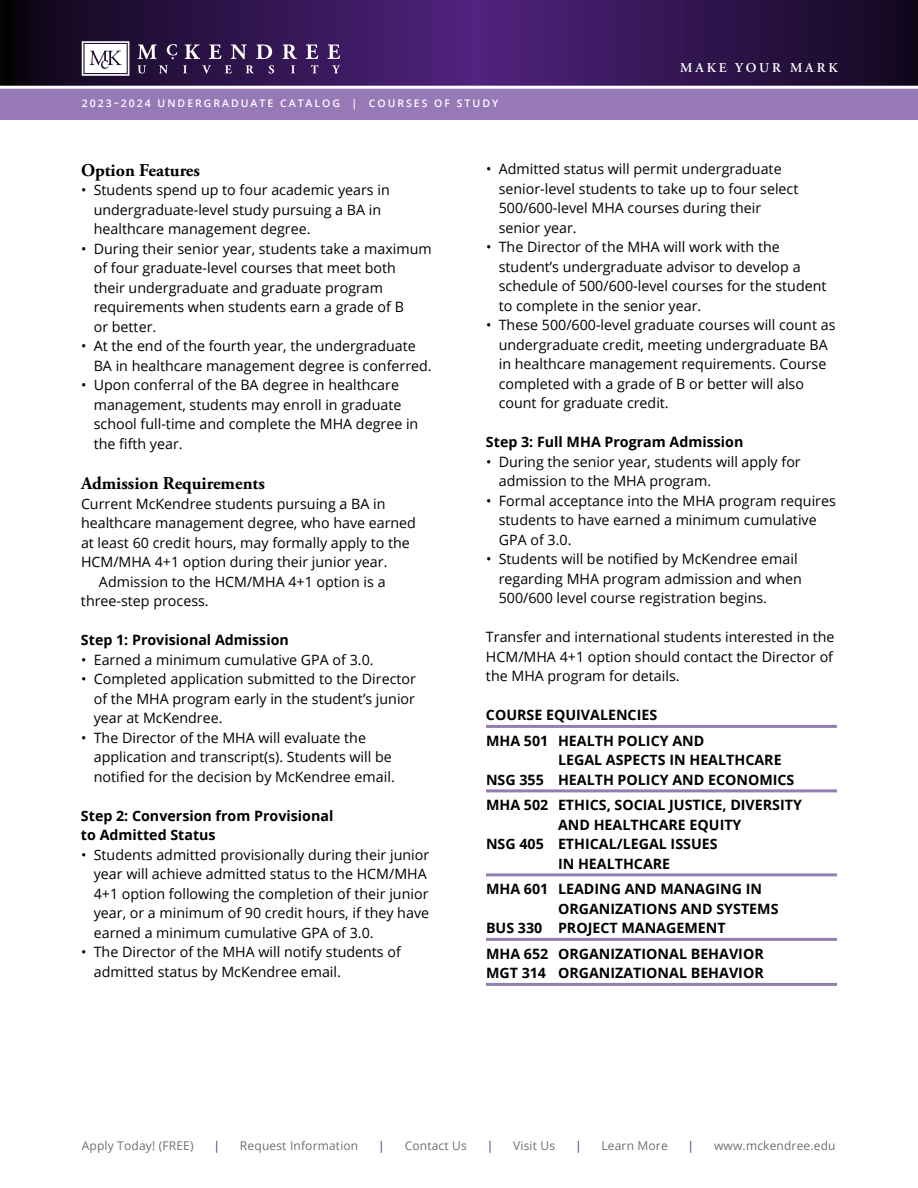
<style>
.page{position:relative;width:918px;height:1188px;background:#fff}
.page>*{position:absolute;margin:0;border:0;box-sizing:border-box;transform-origin:0 0}
.Body_Subs_Bold{font:700 18px "Adobe Garamond Pro";color:#000}
.Body_9_5{font:14.25px/19.5px "Open Sans";color:#000}
.CourseTabsHeadsBold{font:700 14.25px/19.5px "Open Sans";color:#000}
.BodyBold{font:700 14.25px/19.5px "Open Sans";color:#000}
.t1{font:600 13.5px "Adobe Garamond Pro";letter-spacing:.215em;color:#fff}
.t2{font:12px "Open Sans";letter-spacing:.015em;color:#6d6e71}
.t3{font:12px "Open Sans";color:#522380}
.t4{font:600 10.5px "Open Sans";letter-spacing:.19em;color:#fff}
</style>
<div class="page">
<div style="left:0;top:86px;width:918px;height:34px;background:#9879b7"></div>
<svg style="left:0;top:0;width:918px;height:86px;background:#30154c"></svg>
<svg style="left:82px;top:41px;width:47px;height:35px"></svg>
<svg style="left:138px;top:44px;width:19px;height:15px"></svg>
<svg style="left:185px;top:44px;width:15px;height:15px"></svg>
<svg style="left:209px;top:44px;width:12px;height:15px"></svg>
<svg style="left:231px;top:44px;width:16px;height:15px"></svg>
<svg style="left:256px;top:44px;width:16px;height:15px"></svg>
<svg style="left:283px;top:44px;width:14px;height:15px"></svg>
<svg style="left:306px;top:44px;width:12px;height:15px"></svg>
<svg style="left:327px;top:44px;width:13px;height:15px"></svg>
<svg style="left:138px;top:65px;width:8px;height:9px"></svg>
<svg style="left:159px;top:65px;width:9px;height:8px"></svg>
<svg style="left:183px;top:65px;width:4px;height:8px"></svg>
<svg style="left:202px;top:65px;width:9px;height:9px"></svg>
<svg style="left:225px;top:65px;width:7px;height:8px"></svg>
<svg style="left:246px;top:65px;width:8px;height:8px"></svg>
<svg style="left:269px;top:65px;width:5px;height:9px"></svg>
<svg style="left:291px;top:65px;width:4px;height:8px"></svg>
<svg style="left:311px;top:65px;width:7px;height:8px"></svg>
<svg style="left:332px;top:65px;width:8px;height:8px"></svg>
<svg style="left:167px;top:44px;width:10px;height:15px"></svg>
<hr style="left:0;top:86px;width:918px;height:3px;background:#fff">
<hr style="left:486px;top:725px;width:351px;height:3px;background:#937db1">
<hr style="left:486px;top:789px;width:351px;height:3px;background:#937db1">
<hr style="left:486px;top:873px;width:351px;height:3px;background:#937db1">
<hr style="left:486px;top:938px;width:351px;height:3px;background:#937db1">
<hr style="left:486px;top:983px;width:351px;height:3px;background:#937db1">
<p class="t4" style="left:82px;top:96px;width:418px">2023–2024 UNDERGRADUATE CATALOG | COURSES OF STUDY</p>
<p class="t1" style="left:680px;top:60px;width:159px">MAKE YOUR MARK</p>
<p class="Body_Subs_Bold" style="left:81px;top:160px;width:120px">Option Features</p>
<p class="Body_9_5" style="left:94px;top:180px;width:298px;text-indent:-13px">• Students spend up to four academic years in undergraduate-level study pursuing a BA in healthcare management degree.</p>
<p class="Body_9_5" style="left:94px;top:239px;width:339px;text-indent:-13px">• During their senior year, students take a maximum of four graduate-level courses that meet both<br>their undergraduate and graduate program requirements when students earn a grade of B<br>or better.</p>
<p class="Body_9_5" style="left:94px;top:336px;width:339px;text-indent:-13px">• At the end of the fourth year, the undergraduate<br>BA in healthcare management degree is conferred.</p>
<p class="Body_9_5" style="left:94px;top:375px;width:326px;text-indent:-13px">• Upon conferral of the BA degree in healthcare management, students may enroll in graduate school full-time and complete the MHA degree in the fifth year.</p>
<p class="Body_Subs_Bold" style="left:81px;top:473px;width:185px">Admission Requirements</p>
<p class="Body_9_5" style="left:81px;top:494px;width:337px">Current McKendree students pursuing a BA in healthcare management degree, who have earned at least 60 credit hours, may formally apply to the HCM/MHA 4+1 option during their junior year.</p>
<p class="Body_9_5" style="left:81px;top:572px;width:306px;text-indent:18px">Admission to the HCM/MHA 4+1 option is a three-step process.</p>
<p class="BodyBold" style="left:81px;top:630px;width:209px">Step 1: Provisional Admission</p>
<p class="Body_9_5" style="left:81px;top:650px;width:294px">• Earned a minimum cumulative GPA of 3.0.</p>
<p class="Body_9_5" style="left:94px;top:669px;width:324px;text-align:justify;text-indent:-13px">• Completed application submitted to the Director of the MHA program early in the student’s junior year at McKendree.</p>
<p class="Body_9_5" style="left:94px;top:728px;width:303px;text-indent:-13px">• The Director of the MHA will evaluate the application and transcript(s). Students will be notified for the decision by McKendree email.</p>
<p class="BodyBold" style="left:81px;top:806px;width:254px">Step 2: Conversion from Provisional to Admitted Status</p>
<p class="Body_9_5" style="left:94px;top:845px;width:337px;text-indent:-13px">• Students admitted provisionally during their junior year will achieve admitted status to the HCM/MHA 4+1 option following the completion of their junior year, or a minimum of 90 credit hours, if they have earned a minimum cumulative GPA of 3.0.</p>
<p class="Body_9_5" style="left:94px;top:942px;width:309px;text-indent:-13px">• The Director of the MHA will notify students of admitted status by McKendree email.</p>
<p class="Body_9_5" style="left:499px;top:159px;width:301px;text-indent:-13px">• Admitted status will permit undergraduate senior-level students to take up to four select 500/600-level MHA courses during their senior year.</p>
<p class="Body_9_5" style="left:499px;top:237px;width:329px;text-indent:-13px">• The Director of the MHA will work with the student’s undergraduate advisor to develop a schedule of 500/600-level courses for the student to complete in the senior year.</p>
<p class="Body_9_5" style="left:499px;top:315px;width:338px;text-indent:-13px">• These 500/600-level graduate courses will count as undergraduate credit, meeting undergraduate BA in healthcare management requirements. Course completed with a grade of B or better will also count for graduate credit.</p>
<p class="BodyBold" style="left:486px;top:432px;width:259px">Step 3: Full MHA Program Admission</p>
<p class="Body_9_5" style="left:499px;top:452px;width:304px;text-indent:-13px">• During the senior year, students will apply for admission to the MHA program.</p>
<p class="Body_9_5" style="left:499px;top:491px;width:339px;text-indent:-13px">• Formal acceptance into the MHA program requires students to have earned a minimum cumulative<br>GPA of 3.0.</p>
<p class="Body_9_5" style="left:499px;top:549px;width:305px;text-indent:-13px">• Students will be notified by McKendree email regarding MHA program admission and when<br>500/600 level course registration begins.</p>
<p class="Body_9_5" style="left:486px;top:627px;width:350px;text-align:justify">Transfer and international students interested in the HCM/MHA 4+1 option should contact the Director of the MHA program for details.</p>
<p class="CourseTabsHeadsBold" style="left:486px;top:705px;width:173px">COURSE EQUIVALENCIES</p>
<p class="CourseTabsHeadsBold" style="left:486px;top:731px;width:220px">MHA 501 HEALTH POLICY AND</p>
<p class="CourseTabsHeadsBold" style="left:558px;top:750px;width:225px">LEGAL ASPECTS IN HEALTHCARE</p>
<p class="CourseTabsHeadsBold" style="left:486px;top:770px;width:310px">NSG 355 HEALTH POLICY AND ECONOMICS</p>
<p class="CourseTabsHeadsBold" style="left:486px;top:795px;width:318px">MHA 502 ETHICS, SOCIAL JUSTICE, DIVERSITY</p>
<p class="CourseTabsHeadsBold" style="left:558px;top:815px;width:185px">AND HEALTHCARE EQUITY</p>
<p class="CourseTabsHeadsBold" style="left:486px;top:834px;width:233px">NSG 405 ETHICAL/LEGAL ISSUES</p>
<p class="CourseTabsHeadsBold" style="left:558px;top:854px;width:114px">IN HEALTHCARE</p>
<p class="CourseTabsHeadsBold" style="left:486px;top:879px;width:278px">MHA 601 LEADING AND MANAGING IN</p>
<p class="CourseTabsHeadsBold" style="left:558px;top:899px;width:222px">ORGANIZATIONS AND SYSTEMS</p>
<p class="CourseTabsHeadsBold" style="left:486px;top:918px;width:241px">BUS 330 PROJECT MANAGEMENT</p>
<p class="CourseTabsHeadsBold" style="left:486px;top:944px;width:279px">MHA 652 ORGANIZATIONAL BEHAVIOR<br>MGT 314 ORGANIZATIONAL BEHAVIOR</p>
<p class="t2" style="left:82px;top:1138px;width:113px">Apply Today! (FREE)</p>
<p class="t3" style="left:213px;top:1138px;width:8px">|</p>
<p class="t2" style="left:240px;top:1138px;width:120px">Request Information</p>
<p class="t3" style="left:378px;top:1138px;width:8px">|</p>
<p class="t2" style="left:405px;top:1138px;width:64px">Contact Us</p>
<p class="t3" style="left:487px;top:1138px;width:8px">|</p>
<p class="t2" style="left:513px;top:1138px;width:43px">Visit Us</p>
<p class="t3" style="left:575px;top:1138px;width:8px">|</p>
<p class="t2" style="left:602px;top:1138px;width:68px">Learn More</p>
<p class="t3" style="left:688px;top:1138px;width:8px">|</p>
<p class="t2" style="left:714px;top:1138px;width:123px">www.mckendree.edu</p>
</div>
